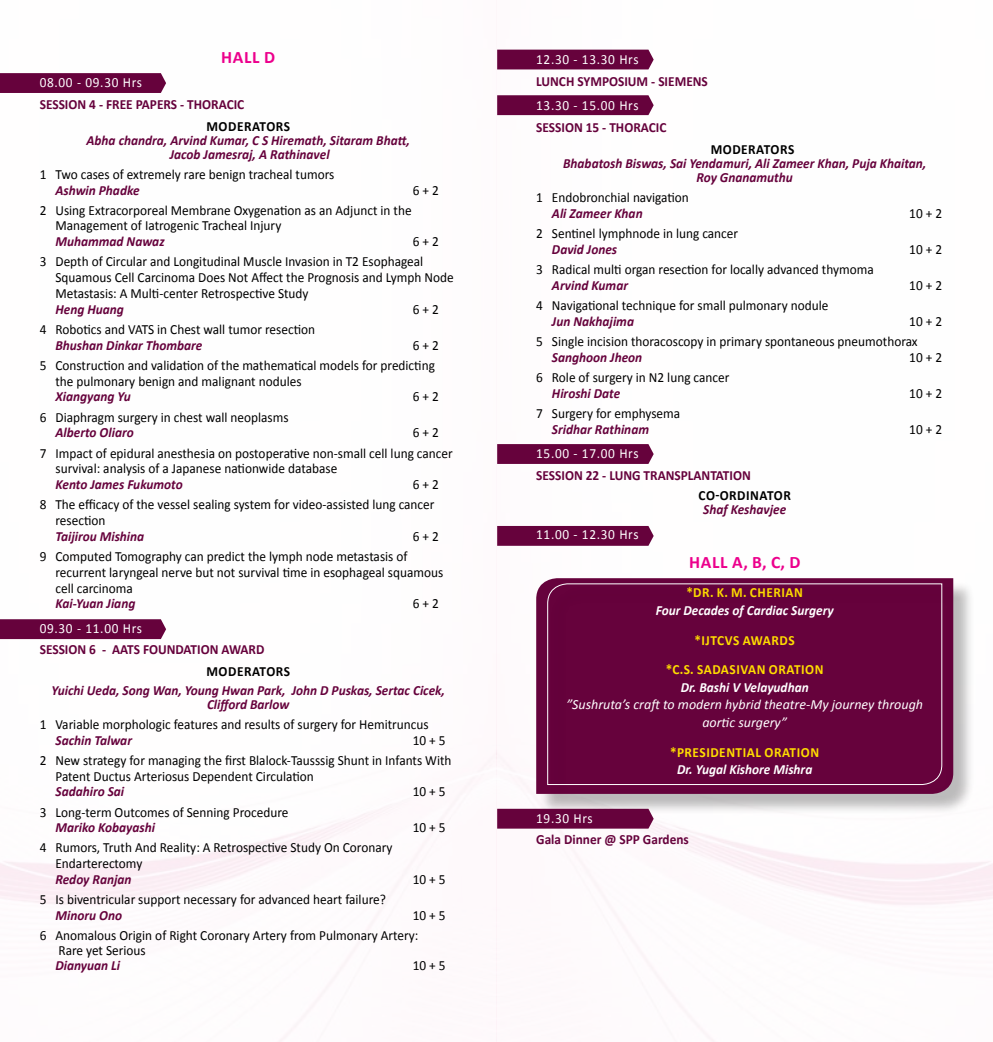
<style>
.page{position:relative;width:993px;height:1042px;background:#fff}
.page>*{position:absolute;margin:0;border:0;box-sizing:border-box;transform-origin:0 0}
.t1{font:700 17.5px "Calibri";letter-spacing:.04em;color:#ec008c}
.t2{font:14px/20.3px "Calibri";color:#000;scale:.95 1}
.t3{font:italic 700 14px/14px "Calibri";color:#66023c;text-align:center;scale:.95 1}
.t4{font:700 14px "Calibri";color:#66023c;scale:.95 1}
.t5{font:14px "Calibri";letter-spacing:.05em;color:#fff;scale:.95 1}
.t6{font:700 14px/29.8px "Calibri";letter-spacing:.04em;color:#fd0;text-align:center;scale:.95 1}
.t7{font:italic 14px/17.5px "Calibri";color:#fff;text-align:center}
.t8{font:italic 700 14px "Calibri";color:#fff;scale:.95 1}
.t9{font:700 14px "Calibri";letter-spacing:.04em;color:#000;scale:.95 1}
.t10{font:700 14px "Calibri";letter-spacing:-.02em;color:#66023c;scale:.95 1}
</style>
<div class="page">
<img style="left:0;top:49px;width:992px;height:993px">
<div style="left:538px;top:581px;width:436px;height:235px;background:#000;opacity:.25"></div>
<svg style="left:536px;top:578px;width:416px;height:216px;background:#6d0e45"></svg>
<svg style="left:497px;top:444px;width:156px;height:20px;background:#690740"></svg>
<div style="left:497px;top:50px;width:156px;height:19px;background:#66023c"></div>
<svg style="left:497px;top:95px;width:156px;height:20px;background:#6a0841"></svg>
<svg style="left:497px;top:526px;width:156px;height:20px;background:#690740"></svg>
<div style="left:497px;top:809px;width:156px;height:19px;background:#66023c"></div>
<div style="left:0;top:73px;width:166px;height:20px;background:#66023c"></div>
<div style="left:0;top:619px;width:166px;height:20px;background:#66023c"></div>
<div style="left:549px;top:586px;width:414px;height:220px;background:#000;opacity:.25"></div>
<div style="left:546px;top:583px;width:396px;height:202px;background:#66023c"></div>
<p class="t1" style="left:221px;top:46px;width:54px">HALL D</p>
<p class="t5" style="left:40px;top:73px;width:109px">08.00 - 09.30 Hrs</p>
<p class="t4" style="left:40px;top:95px;width:8px">SESS</p>
<p class="t4" style="left:65px;top:95px;width:190px">ION 4 - FREE PAPERS - THORACIC</p>
<p class="t9" style="left:206px;top:117px;width:89px">MODERATORS</p>
<p class="t3" style="left:86px;top:132px;width:342px">Abha chandra, Arvind Kumar, C S Hiremath, Sitaram Bhatt,<br>Jacob Jamesraj, A Rathinavel</p>
<p class="t2" style="left:40px;top:164px;width:311px">1 Two cases of extremely rare benign tracheal tumors</p>
<p class="t3" style="left:55px;top:182px;width:90px">Ashwin Phadke</p>
<p class="t2" style="left:412px;top:180px;width:29px">6 + 2</p>
<p class="t2" style="left:55px;top:202px;width:376px;line-height:15.8px;text-indent:-16px">2 Using Extracorporeal Membrane Oxygenation as an Adjunct in the<br>Management of Iatrogenic Tracheal Injury</p>
<p class="t3" style="left:55px;top:234px;width:116px">Muhammad Nawaz</p>
<p class="t2" style="left:40px;top:231px;width:421px;text-indent:373px">6 + 2<br>3 Depth of Circular and Longitudinal Muscle Invasion in T2 Esophageal</p>
<p class="t2" style="left:55px;top:270px;width:420px;line-height:15.8px">Squamous Cell Carcinoma Does Not Affect the Prognosis and Lymph Node<br>Metastasis: A Multi-center Retrospective Study</p>
<p class="t3" style="left:55px;top:301px;width:74px">Heng Huang</p>
<p class="t2" style="left:412px;top:299px;width:29px">6 + 2</p>
<p class="t2" style="left:40px;top:319px;width:291px">4 Robotics and VATS in Chest wall tumor resection</p>
<p class="t3" style="left:55px;top:337px;width:156px">Bhushan Dinkar Thombare</p>
<p class="t2" style="left:40px;top:335px;width:421px;text-align:right">6 + 2<br>5 Construction and validation of the mathematical models for predicting</p>
<p class="t2" style="left:55px;top:371px;width:260px">the pulmonary benign and malignant nodules</p>
<p class="t3" style="left:55px;top:389px;width:81px">Xiangyang Yu</p>
<p class="t2" style="left:412px;top:387px;width:29px">6 + 2</p>
<p class="t2" style="left:40px;top:407px;width:263px">6 Diaphragm surgery in chest wall neoplasms</p>
<p class="t3" style="left:55px;top:425px;width:84px">Alberto Oliaro</p>
<p class="t2" style="left:40px;top:423px;width:436px;text-indent:373px">6 + 2<br>7 Impact of epidural anesthesia on postoperative non-small cell lung cancer</p>
<p class="t2" style="left:55px;top:458px;width:298px">survival: analysis of a Japanese nationwide database</p>
<p class="t3" style="left:55px;top:477px;width:135px">Kento James Fukumoto</p>
<p class="t2" style="left:40px;top:474px;width:421px;text-indent:373px">6 + 2<br>8 The efficacy of the vessel sealing system for video-assisted lung cancer</p>
<p class="t2" style="left:55px;top:510px;width:54px">resection</p>
<p class="t3" style="left:55px;top:528px;width:95px">Taijirou Mishina</p>
<p class="t2" style="left:412px;top:526px;width:29px">6 + 2</p>
<p class="t2" style="left:55px;top:548px;width:409px;line-height:15.8px;text-indent:-16px">9 Computed Tomography can predict the lymph node metastasis of recurrent laryngeal nerve but not survival time in esophageal squamous cell carcinoma</p>
<p class="t3" style="left:55px;top:596px;width:86px">Kai-Yuan Jiang</p>
<p class="t2" style="left:412px;top:593px;width:29px">6 + 2</p>
<p class="t5" style="left:40px;top:619px;width:109px">09.30 - 11.00 Hrs</p>
<p class="t4" style="left:40px;top:641px;width:8px">SESS</p>
<p class="t4" style="left:65px;top:641px;width:99px">ION 6 - AATS FOUND</p>
<p class="t10" style="left:183px;top:641px;width:77px">ATION AWARD</p>
<p class="t9" style="left:206px;top:662px;width:89px">MODERATORS</p>
<p class="t3" style="left:51px;top:682px;width:415px">Yuichi Ueda, Song Wan, Young Hwan Park, John D Puskas, Sertac Cicek,<br>Clifford Barlow</p>
<p class="t2" style="left:40px;top:714px;width:411px">1 Variable morphologic features and results of surgery for Hemitruncus</p>
<p class="t3" style="left:55px;top:732px;width:82px">Sachin Talwar</p>
<p class="t2" style="left:40px;top:730px;width:435px;text-indent:373px">10 + 5<br>2 New strategy for managing the first Blalock-Tausssig Shunt in Infants With</p>
<p class="t2" style="left:55px;top:766px;width:273px">Patent Ductus Arteriosus Dependent Circulation</p>
<p class="t3" style="left:55px;top:784px;width:74px">Sadahiro Sai</p>
<p class="t2" style="left:412px;top:781px;width:36px">10 + 5</p>
<p class="t2" style="left:40px;top:802px;width:263px">3 Long-term Outcomes of Senning Procedure</p>
<p class="t3" style="left:55px;top:820px;width:106px">Mariko Kobayashi</p>
<p class="t2" style="left:412px;top:817px;width:36px">10 + 5</p>
<p class="t2" style="left:55px;top:840px;width:356px;line-height:15.8px;text-indent:-16px">4 Rumors, Truth And Reality: A Retrospective Study On Coronary<br>Endarterectomy</p>
<p class="t3" style="left:55px;top:871px;width:81px">Redoy Ranjan</p>
<p class="t2" style="left:412px;top:869px;width:36px">10 + 5</p>
<p class="t2" style="left:40px;top:889px;width:366px">5 Is biventricular support necessary for advanced heart failure?</p>
<p class="t3" style="left:55px;top:907px;width:72px">Minoru Ono</p>
<p class="t2" style="left:40px;top:905px;width:428px;text-indent:373px">10 + 5<br>6 Anomalous Origin of Right Coronary Artery from Pulmonary Artery:</p>
<p class="t2" style="left:58px;top:940px;width:93px">Rare yet Serious</p>
<p class="t3" style="left:55px;top:957px;width:70px">Dianyuan Li</p>
<p class="t2" style="left:412px;top:955px;width:36px">10 + 5</p>
<p class="t5" style="left:536px;top:51px;width:109px">12.30 - 13.30 Hrs</p>
<p class="t4" style="left:536px;top:72px;width:165px">LUNCH SYMPOSIUM - SIEMENS</p>
<p class="t5" style="left:536px;top:97px;width:109px">13.30 - 15.00 Hrs</p>
<p class="t4" style="left:536px;top:118px;width:8px">SESS</p>
<p class="t4" style="left:561px;top:118px;width:112px">ION 15 - THORACIC</p>
<p class="t9" style="left:710px;top:140px;width:89px">MODERATORS</p>
<p class="t3" style="left:563px;top:156px;width:384px">Bhabatosh Biswas, Sai Yendamuri, Ali Zameer Khan, Puja Khaitan,<br>Roy Gnanamuthu</p>
<p class="t2" style="left:536px;top:187px;width:162px">1 Endobronchial navigation</p>
<p class="t3" style="left:551px;top:205px;width:97px">Ali Zameer Khan</p>
<p class="t2" style="left:908px;top:203px;width:36px">10 + 2</p>
<p class="t2" style="left:536px;top:223px;width:214px">2 Sentinel lymphnode in lung cancer</p>
<p class="t3" style="left:551px;top:241px;width:70px">David Jones</p>
<p class="t2" style="left:908px;top:239px;width:36px">10 + 2</p>
<p class="t2" style="left:536px;top:259px;width:357px">3 Radical multi organ resection for locally advanced thymoma</p>
<p class="t3" style="left:551px;top:277px;width:82px">Arvind Kumar</p>
<p class="t2" style="left:908px;top:275px;width:36px">10 + 2</p>
<p class="t2" style="left:536px;top:295px;width:309px">4 Navigational technique for small pulmonary nodule</p>
<p class="t3" style="left:551px;top:313px;width:88px">Jun Nakhajima</p>
<p class="t2" style="left:536px;top:311px;width:428px;text-indent:373px">10 + 2<br>5 Single incision thoracoscopy in primary spontaneous pneumothorax</p>
<p class="t3" style="left:551px;top:349px;width:97px">Sanghoon Jheon</p>
<p class="t2" style="left:908px;top:347px;width:36px">10 + 2</p>
<p class="t2" style="left:536px;top:367px;width:205px">6 Role of surgery in N2 lung cancer</p>
<p class="t3" style="left:551px;top:385px;width:73px">Hiroshi Date</p>
<p class="t2" style="left:908px;top:383px;width:36px">10 + 2</p>
<p class="t2" style="left:536px;top:403px;width:153px">7 Surgery for emphysema</p>
<p class="t3" style="left:551px;top:421px;width:104px">Sridhar Rathinam</p>
<p class="t2" style="left:908px;top:419px;width:36px">10 + 2</p>
<p class="t5" style="left:536px;top:444px;width:109px">15.00 - 17.00 Hrs</p>
<p class="t4" style="left:536px;top:466px;width:8px">SESS</p>
<p class="t4" style="left:561px;top:466px;width:191px">ION 22 - LUNG TRANSPLANTATION</p>
<p class="t9" style="left:698px;top:486px;width:32px">CO-ORDINATOR</p>
<p class="t3" style="left:703px;top:502px;width:89px">Shaf Keshavjee</p>
<p class="t5" style="left:536px;top:525px;width:109px">11.00 - 12.30 Hrs</p>
<p class="t1" style="left:688px;top:550px;width:22px">HALL</p>
<p class="t1" style="left:732px;top:550px;width:68px">A, B, C, D</p>
<p class="t6" style="left:686px;top:578px;width:124px">*DR. K. M. CHERIAN</p>
<p class="t8" style="left:655px;top:601px;width:189px">Four Decades of Cardiac Surgery</p>
<p class="t6" style="left:665px;top:625px;width:167px">*IJTCVS AWARDS<br>*C.S. SADASIVAN ORATION</p>
<p class="t8" style="left:680px;top:678px;width:136px">Dr. Bashi V Velayudhan</p>
<p class="t7" style="left:566px;top:695px;width:358px">”Sushruta’s craft to modern hybrid theatre-My journey through aortic surgery”</p>
<p class="t6" style="left:670px;top:737px;width:158px">*PRESIDENTIAL ORATION</p>
<p class="t8" style="left:677px;top:761px;width:144px">Dr. Yugal Kishore Mishra</p>
<p class="t5" style="left:536px;top:809px;width:61px">19.30 Hrs</p>
<p class="t4" style="left:536px;top:831px;width:162px">GALA DINNER @ SPP GARDENS</p>
</div>
